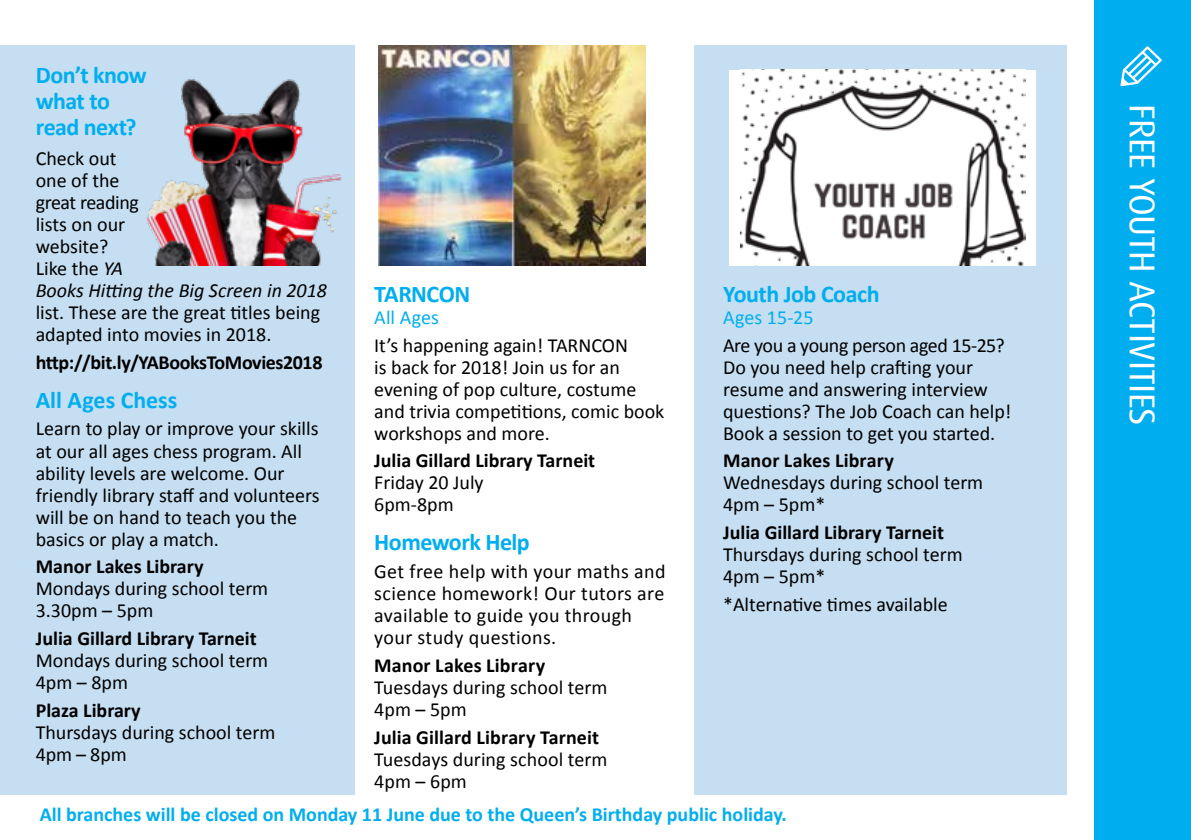
<style>
.page{position:relative;width:1191px;height:840px;background:#fff}
.page>*{position:absolute;margin:0;border:0;box-sizing:border-box;transform-origin:0 0}
.t1{font:36px "Dax OT";letter-spacing:-.02em;color:#fff}
.t2{font:700 24px/26px "Calibri";letter-spacing:-.02em;color:#00aeef}
.t3{font:700 24px "Calibri";color:#00aeef}
.t4{font:20px/22px "Calibri";color:#000}
.t5{font:700 20px "Calibri";color:#000}
.t6{font:20px/22px "Calibri";letter-spacing:.02em;color:#000}
.t7{font:700 20px "Calibri";color:#00aeef}
.t8{font:700 20px "Calibri";letter-spacing:-.02em;color:#000}
.t9{font:20px "Calibri";letter-spacing:.005em;color:#00aeef}
.s1{font-style:italic}
</style>
<div class="page">
<div style="left:694px;top:45px;width:373px;height:749px;background:#c5def1"></div>
<div style="left:0;top:45px;width:355px;height:749px;background:#c5def1"></div>
<div style="left:1094px;top:0;width:97px;height:839px;background:#00aeef"></div>
<svg style="left:1120px;top:46px;width:41px;height:40px"></svg>
<img style="left:147px;top:79px;width:195px;height:186px">
<div style="left:729px;top:70px;width:307px;height:195px;background:#fff"></div>
<img style="left:740px;top:70px;width:285px;height:195px">
<img style="left:378px;top:45px;width:267px;height:220px">
<p class="t2" style="left:36px;top:61px;width:112px">Don’t know what to read next?</p>
<p class="t4" style="left:36px;top:146px;width:293px">Check out<br>one of the<br>great reading<br>lists on our<br>website?<br>Like the <span class="s1">YA<br>Books Hitting the Big Screen in 2018</span></p>
<p class="t4" style="left:36px;top:300px;width:286px">list. These are the great titles being adapted into movies in 2018.</p>
<p class="t8" style="left:36px;top:349px;width:288px">http://bit.ly/YABooksToMovies2018</p>
<p class="t3" style="left:36px;top:384px;width:143px">All Ages Chess</p>
<p class="t4" style="left:36px;top:416px;width:285px">Learn to play or improve your skills at our all ages chess program. All ability levels are welcome. Our friendly library staff and volunteers will be on hand to teach you the basics or play a match.</p>
<p class="t5" style="left:36px;top:554px;width:169px">Manor Lakes Library</p>
<p class="t4" style="left:36px;top:576px;width:234px">Mondays during school term<br>3.30pm – 5pm</p>
<p class="t5" style="left:36px;top:625px;width:222px">Julia Gillard Library Tarneit</p>
<p class="t4" style="left:36px;top:648px;width:234px">Mondays during school term<br>4pm – 8pm</p>
<p class="t5" style="left:36px;top:697px;width:106px">Plaza Library</p>
<p class="t4" style="left:36px;top:719px;width:241px">Thursdays during school term<br>4pm – 8pm</p>
<p class="t2" style="left:723px;top:279px;width:158px">Youth Job Coach</p>
<p class="t9" style="left:723px;top:304px;width:92px">Ages 15-25</p>
<p class="t4" style="left:723px;top:333px;width:290px">Are you a young person aged 15-25?<br>Do you need help crafting your resume and answering interview questions? The Job Coach can help!<br>Book a session to get you started.</p>
<p class="t5" style="left:723px;top:448px;width:172px">Manor Lakes Library</p>
<p class="t4" style="left:723px;top:470px;width:262px">Wednesdays during school term<br>4pm – 5pm*</p>
<p class="t5" style="left:723px;top:519px;width:222px">Julia Gillard Library Tarneit</p>
<p class="t4" style="left:723px;top:542px;width:241px">Thursdays during school term<br>4pm – 5pm*</p>
<p class="t4" style="left:723px;top:592px;width:226px">*Alternative times available</p>
<p class="t2" style="left:374px;top:279px;width:97px">TARNCON</p>
<p class="t9" style="left:374px;top:304px;width:66px">All Ages</p>
<p class="t4" style="left:374px;top:333px;width:291px">It’s happening again! TARNCON<br>is back for 2018! Join us for an evening of pop culture, costume and trivia competitions, comic book workshops and more.</p>
<p class="t5" style="left:374px;top:448px;width:222px">Julia Gillard Library Tarneit</p>
<p class="t4" style="left:374px;top:470px;width:111px">Friday 20 July<br>6pm-8pm</p>
<p class="t2" style="left:374px;top:528px;width:157px">Homework Help</p>
<p class="t6" style="left:374px;top:559px;width:293px">Get free help with your maths and science homework! Our tutors are available to guide you through your study questions.</p>
<p class="t5" style="left:374px;top:652px;width:172px">Manor Lakes Library</p>
<p class="t4" style="left:374px;top:675px;width:235px">Tuesdays during school term<br>4pm – 5pm</p>
<p class="t5" style="left:374px;top:724px;width:226px">Julia Gillard Library Tarneit</p>
<p class="t4" style="left:374px;top:746px;width:235px">Tuesdays during school term<br>4pm – 6pm</p>
<p class="t7" style="left:40px;top:801px;width:749px">All branches will be closed on Monday 11 June due to the Queen’s Birthday public holiday.</p>
<h1 class="t1" style="left:1165px;top:104px;width:323px;rotate:90deg">FREE YOUTH ACTIVITIES</h1>
</div>
